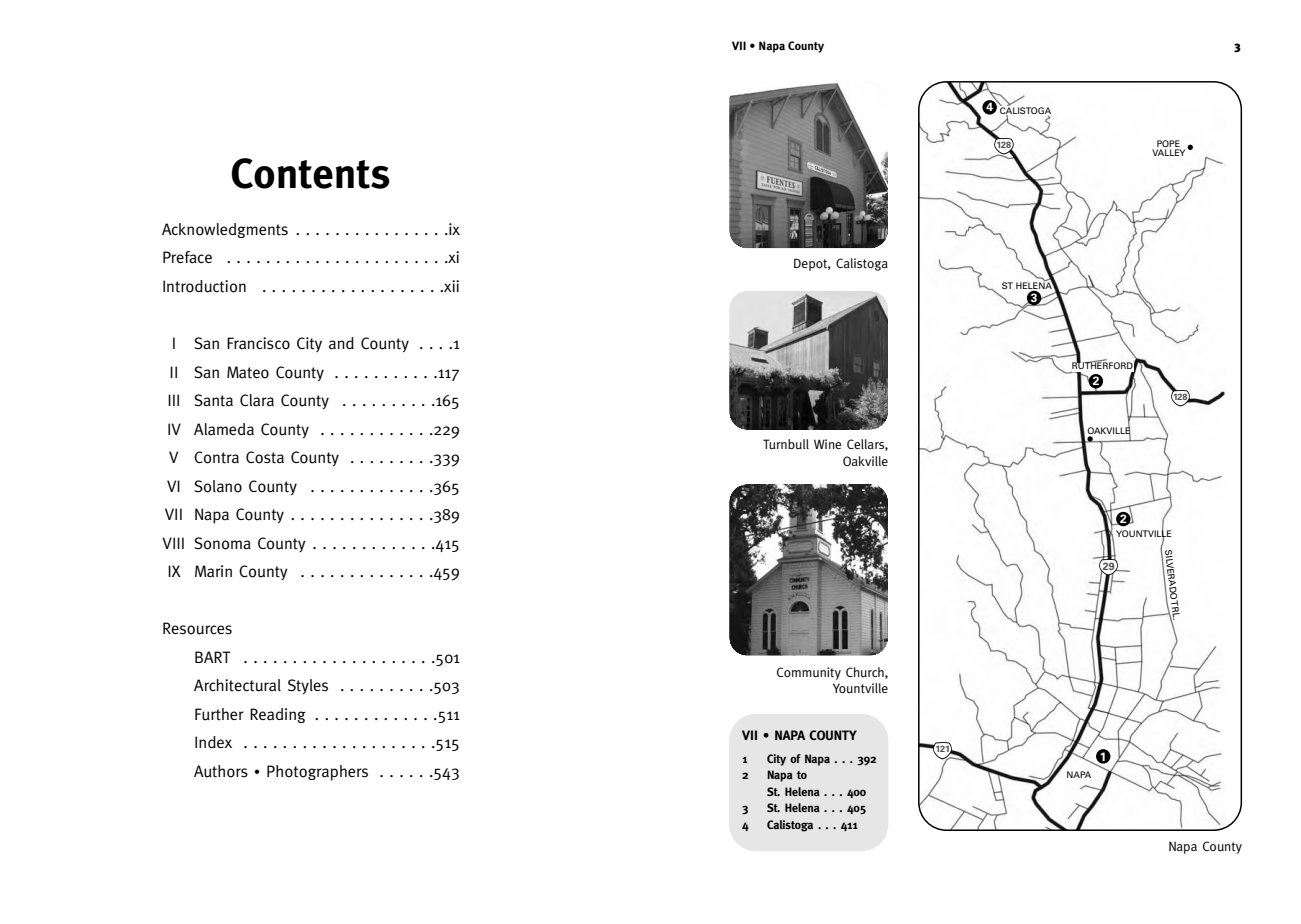
<style>
.page{position:relative;width:1301px;height:924px;background:#fff}
.page>*{position:absolute;margin:0;border:0;box-sizing:border-box;transform-origin:0 0}
.t1{font:700 42px "Meta Plus";color:#000}
.t2{font:16.5px/28.5px "Meta";color:#000;text-align:justify}
.t3{font:13.5px/16.2px "Meta";color:#000;text-align:right}
.t4{font:700 13.5px "Meta";color:#000}
.t5{font:700 12px/16.5px "Meta";color:#000}
.t6{font:700 12px "Meta Plus";color:#000}
.t7{font:700 12px "Univers";color:#fff}
.t8{font:900 12px "Meta Plus";color:#000}
.t9{font:700 10.5px "Univers";color:#4d4d4d}
.t10{font:9px/9px "Univers";color:#000;text-align:center}
.t11{font:700 9px "Univers";letter-spacing:-.025em;color:#4d4d4d}
.s1{font-size:12px}
</style>
<div class="page">
<svg style="left:729px;top:81px;width:514px;height:770px"></svg>
<h1 class="t1" style="left:231px;top:149px;width:161px">Contents</h1>
<p class="t2" style="left:162px;top:215px;width:299px">Acknowledgments . . . . . . . . . . . . . . . .ix Preface .......................xi Introduction ...................xii</p>
<p class="t2" style="left:163px;top:329px;width:299px;text-align:center">I San Francisco City and County . . . .1<br>II San Mateo County . . . . . . . . . . .117<br>III Santa Clara County . . . . . . . . . .165<br>IV Alameda County . . . . . . . . . . . .229<br>V Contra Costa County . . . . . . . . .339<br>VI SolanoCounty .............365<br>VII NapaCounty...............389<br>VIII Sonoma County . . . . . . . . . . . . .415<br>IX MarinCounty ..............459</p>
<p class="t2" style="left:194px;top:614px;width:267px;text-align:left;text-indent:-32px">Resources<br>BART ....................501<br>Architectural Styles . . . . . . . . . .503<br>Further Reading . . . . . . . . . . . . .511<br>Index ....................515<br>Authors <span class="s1">•</span> Photographers . . . . . .543</p>
<p class="t6" style="left:732px;top:39px;width:93px">VII • Napa County</p>
<p class="t8" style="left:1234px;top:39px;width:8px">3</p>
<p class="t3" style="left:793px;top:255px;width:97px">Depot, Calistoga</p>
<p class="t3" style="left:763px;top:436px;width:127px">Turnbull Wine Cellars,<br>Oakville</p>
<p class="t3" style="left:777px;top:664px;width:113px">Community Church,<br>Yountville</p>
<p class="t4" style="left:742px;top:727px;width:116px">VII • NAPA COUNTY</p>
<p class="t5" style="left:742px;top:750px;width:7px">1</p>
<p class="t5" style="left:767px;top:750px;width:111px">City of Napa . . . 392</p>
<p class="t5" style="left:742px;top:766px;width:8px">2</p>
<p class="t5" style="left:767px;top:766px;width:101px">Napa to<br>St. Helena . . . 400</p>
<p class="t5" style="left:742px;top:799px;width:8px">3</p>
<p class="t5" style="left:767px;top:799px;width:101px">St. Helena . . . 405</p>
<p class="t5" style="left:742px;top:816px;width:8px">4</p>
<p class="t5" style="left:767px;top:816px;width:92px">Calistoga . . . 411</p>
<p class="t10" style="left:986px;top:107px;width:66px"><sup>4</sup> CALISTOGA</p>
<p class="t11" style="left:997px;top:141px;width:16px">128</p>
<p class="t10" style="left:1152px;top:140px;width:35px">POPE<br>VALLEY</p>
<p class="t10" style="left:1002px;top:282px;width:52px">ST HELENA</p>
<p class="t7" style="left:1031px;top:293px;width:8px">3</p>
<p class="t10" style="left:1072px;top:362px;width:63px">RUTHERFORD</p>
<p class="t7" style="left:1093px;top:376px;width:8px">2</p>
<p class="t10" style="left:1087px;top:427px;width:45px">OAKVILLE</p>
<p class="t11" style="left:1173px;top:393px;width:16px">128</p>
<p class="t7" style="left:1120px;top:514px;width:8px">2</p>
<p class="t10" style="left:1116px;top:529px;width:57px">YOUNTVILLE</p>
<p class="t10" style="left:1172px;top:549px;width:72px;rotate:83deg">SILVERADOTRL.</p>
<p class="t9" style="left:1103px;top:562px;width:13px">29</p>
<p class="t11" style="left:935px;top:745px;width:16px">121</p>
<p class="t10" style="left:1067px;top:770px;width:26px">NAPA</p>
<p class="t7" style="left:1100px;top:751px;width:8px">1</p>
<p class="t3" style="left:1168px;top:838px;width:75px">Napa County</p>
</div>
